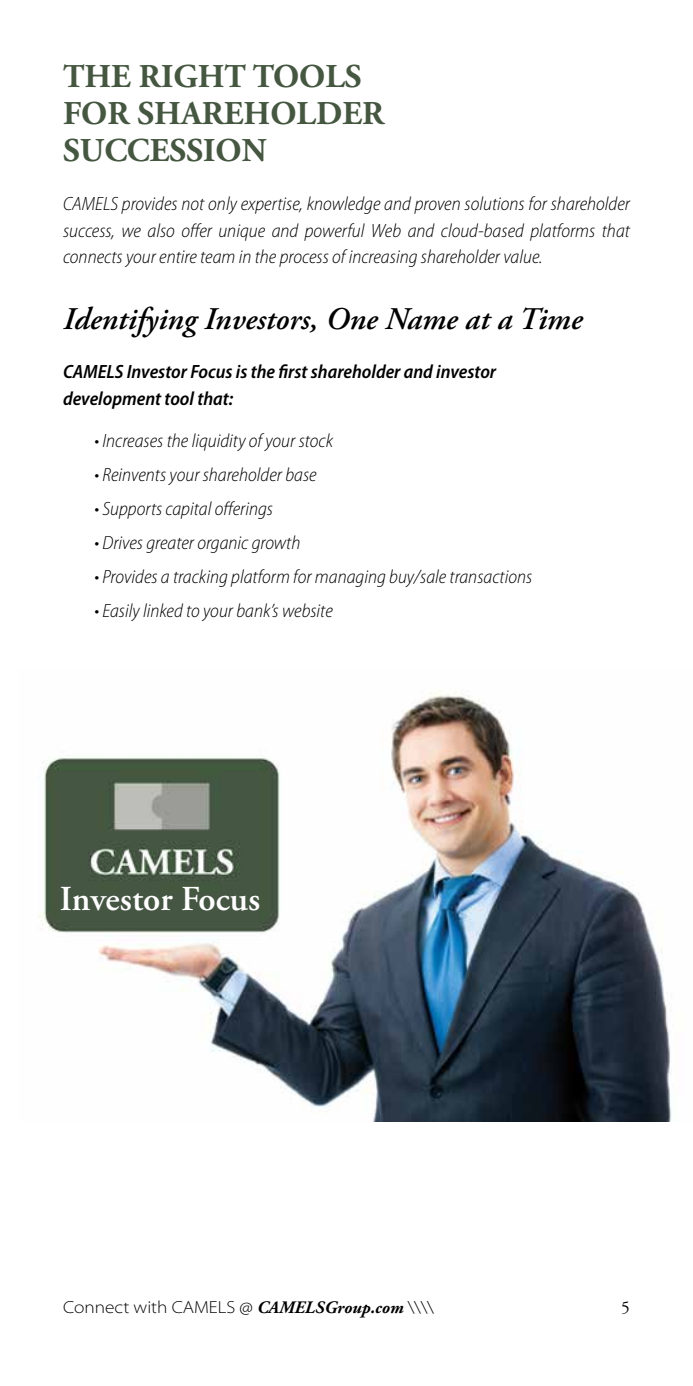
<style>
.page{position:relative;width:693px;height:1386px;background:#fff}
.page>*{position:absolute;margin:0;border:0;box-sizing:border-box;transform-origin:0 0}
.t1{font:600 35px "Adobe Garamond Pro";color:#fff}
.t2{font:700 33.25px/36.8px "Adobe Garamond Pro";color:#455740}
.t3{font:italic 600 31.5px "Adobe Garamond Pro";color:#000}
.t4{font:italic 300 semi-condensed 19.25px/26.2px "Myriad Pro";color:#000;text-align:justify}
.t5{font:italic 600 semi-condensed 19.25px/26.2px "Myriad Pro";color:#000}
.t6{font:300 semi-expanded 17.5px "Myriad Pro";color:#000}
.t7{font:17.5px "Adobe Garamond Pro";color:#000}
.s1{font-family:"Adobe Garamond Pro";font-weight:700;font-style:italic;font-stretch:normal}
</style>
<div class="page">
<img style="left:38px;top:690px;width:634px;height:431px">
<h2 class="t2" style="left:63px;top:59px;width:323px">THE RIGHT TOOLS<br>FOR SHAREHOLDER<br>SUCCESSION</h2>
<p class="t4" style="left:63px;top:191px;width:569px">CAMELS provides not only expertise, knowledge and proven solutions for shareholder success, we also offer unique and powerful Web and cloud-based platforms that connects your entire team in the process of increasing shareholder value.</p>
<h3 class="t3" style="left:63px;top:300px;width:521px">Identifying Investors, One Name at a Time</h3>
<p class="t5" style="left:63px;top:359px;width:435px">CAMELS Investor Focus is the first shareholder and investor development tool that:</p>
<p class="t4" style="left:94px;top:428px;width:240px">• Increases the liquidity of your stock</p>
<p class="t4" style="left:94px;top:462px;width:224px">• Reinvents your shareholder base</p>
<p class="t4" style="left:94px;top:496px;width:180px">• Supports capital offerings</p>
<p class="t4" style="left:94px;top:530px;width:208px">• Drives greater organic growth</p>
<p class="t4" style="left:94px;top:564px;width:439px">• Provides a tracking platform for managing buy/sale transactions</p>
<p class="t4" style="left:94px;top:598px;width:240px">• Easily linked to your bank’s website</p>
<h1 class="t1" style="left:60px;top:878px;width:202px">Investor Focus</h1>
<p class="t6" style="left:63px;top:1298px;width:372px">Connect with CAMELS @ <span class="s1">CAMELSGroup.com</span> \\\\</p>
<p class="t7" style="left:621px;top:1297px;width:10px">5</p>
</div>
